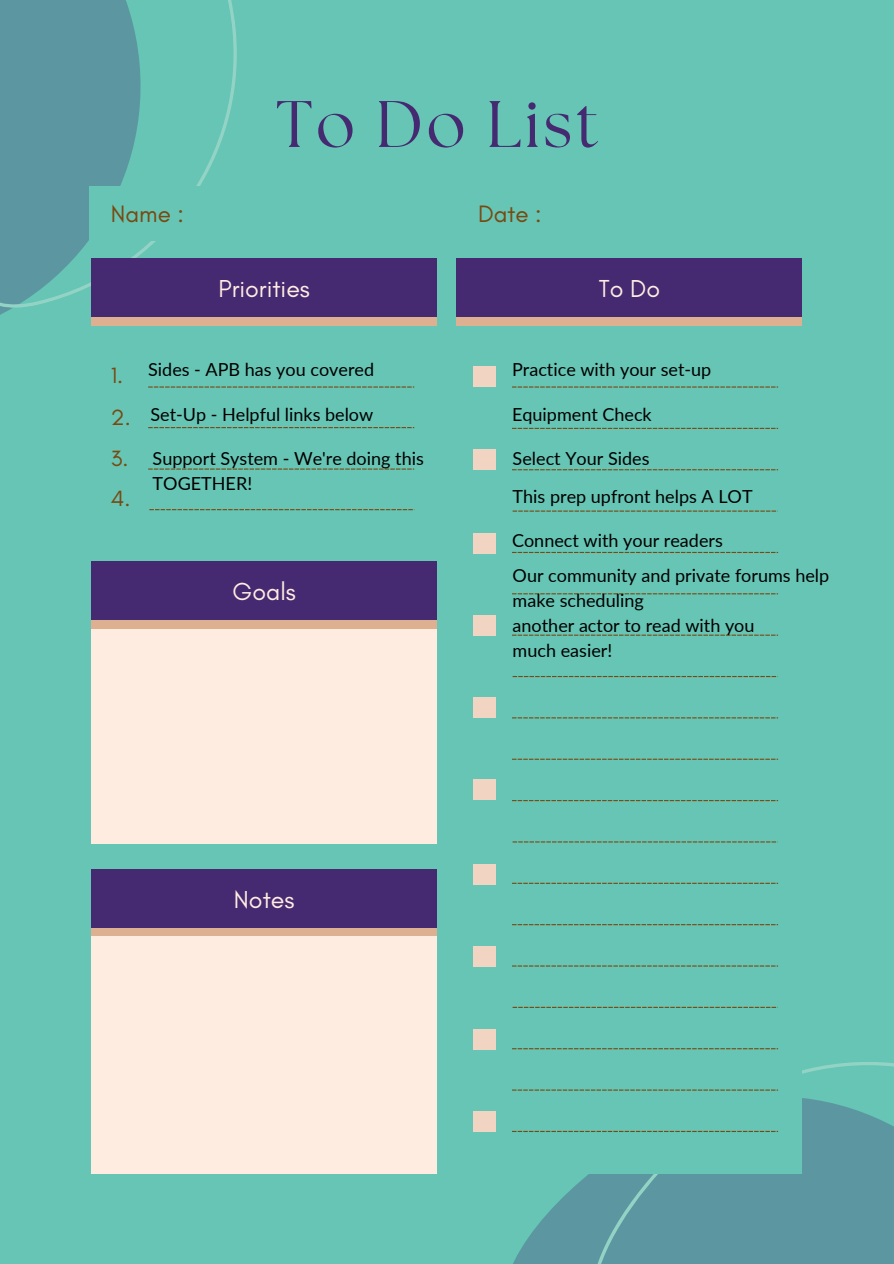
<style>
.page{position:relative;width:894px;height:1264px;background:#fff}
.page>*{position:absolute;margin:0;border:0;box-sizing:border-box;transform-origin:0 0}
.t1{font:65.55px "The Seasons";letter-spacing:.05em;color:#452a71}
.t2{font:24.9px "Glacial Indifference";color:#ffece1}
.t3{font:24.15px "Glacial Indifference";color:#794911}
.t4{font:22.5px "Glacial Indifference";color:#794911}
.t5{font:18px/24.8px "Lato";color:#000}
</style>
<div class="page">
<div style="left:0;top:0;width:893px;height:1263px;background:#66c5b4"></div>
<svg style="left:0;top:0;width:262px;height:315px;fill:#5c96a0"></svg>
<svg style="left:513px;top:1192px;width:56px;height:71px;fill:#5c96a0"></svg>
<svg style="left:569px;top:1062px;width:324px;height:201px;fill:#5c96a0"></svg>
<div style="left:89px;top:186px;width:348px;height:54px;background:#66c5b4"></div>
<div style="left:91px;top:259px;width:346px;height:59px;background:#452a71"></div>
<div style="left:91px;top:318px;width:346px;height:8px;background:#ddb092"></div>
<div style="left:91px;top:561px;width:346px;height:59px;background:#452a71"></div>
<div style="left:91px;top:620px;width:346px;height:8px;background:#ddb092"></div>
<div style="left:91px;top:869px;width:346px;height:59px;background:#452a71"></div>
<div style="left:91px;top:928px;width:346px;height:8px;background:#ddb092"></div>
<div style="left:456px;top:259px;width:346px;height:59px;background:#452a71"></div>
<div style="left:456px;top:318px;width:346px;height:8px;background:#ddb092"></div>
<div style="left:91px;top:628px;width:345px;height:215px;background:#ffece1"></div>
<div style="left:91px;top:936px;width:345px;height:238px;background:#ffece1"></div>
<div style="left:456px;top:326px;width:346px;height:847px;background:#66c5b4"></div>
<div style="left:473px;top:367px;width:23px;height:20px;background:#f1d5c2"></div>
<div style="left:473px;top:697px;width:23px;height:21px;background:#f1d5c2"></div>
<div style="left:473px;top:533px;width:23px;height:20px;background:#f1d5c2"></div>
<div style="left:473px;top:864px;width:23px;height:20px;background:#f1d5c2"></div>
<div style="left:473px;top:1029px;width:23px;height:20px;background:#f1d5c2"></div>
<div style="left:473px;top:449px;width:23px;height:20px;background:#f1d5c2"></div>
<div style="left:473px;top:780px;width:23px;height:20px;background:#f1d5c2"></div>
<div style="left:473px;top:615px;width:23px;height:20px;background:#f1d5c2"></div>
<div style="left:473px;top:946px;width:23px;height:20px;background:#f1d5c2"></div>
<div style="left:473px;top:1111px;width:23px;height:20px;background:#f1d5c2"></div>
<svg style="left:148px;top:386px;width:266px;height:1px"></svg>
<svg style="left:512px;top:386px;width:265px;height:1px"></svg>
<svg style="left:512px;top:552px;width:265px;height:1px"></svg>
<svg style="left:512px;top:717px;width:265px;height:1px"></svg>
<svg style="left:512px;top:882px;width:265px;height:1px"></svg>
<svg style="left:148px;top:427px;width:266px;height:1px"></svg>
<svg style="left:512px;top:428px;width:265px;height:1px"></svg>
<svg style="left:512px;top:593px;width:265px;height:1px"></svg>
<svg style="left:512px;top:758px;width:265px;height:1px"></svg>
<svg style="left:512px;top:924px;width:265px;height:1px"></svg>
<svg style="left:148px;top:468px;width:266px;height:1px"></svg>
<svg style="left:512px;top:469px;width:265px;height:1px"></svg>
<svg style="left:512px;top:634px;width:265px;height:1px"></svg>
<svg style="left:512px;top:800px;width:265px;height:1px"></svg>
<svg style="left:512px;top:965px;width:265px;height:1px"></svg>
<svg style="left:494px;top:1048px;width:283px;height:84px"></svg>
<svg style="left:149px;top:509px;width:266px;height:1px"></svg>
<svg style="left:512px;top:510px;width:266px;height:1px"></svg>
<svg style="left:512px;top:676px;width:266px;height:1px"></svg>
<svg style="left:512px;top:841px;width:266px;height:1px"></svg>
<svg style="left:512px;top:1006px;width:264px;height:1px"></svg>
<h2 class="t1" style="left:276px;top:94px;width:323px">To Do List</h2>
<p class="t3" style="left:111px;top:199px;width:74px">Name :</p>
<h1 class="t3" style="left:478px;top:199px;width:65px">Date :</h1>
<h2 class="t2" style="left:218px;top:274px;width:93px">Priorities</h2>
<h2 class="t2" style="left:598px;top:274px;width:63px">To Do</h2>
<h2 class="t4" style="left:111px;top:362px;width:14px">1.</h2>
<h2 class="t4" style="left:111px;top:403px;width:21px">2.</h2>
<h2 class="t4" style="left:111px;top:445px;width:19px">3.</h2>
<p class="t4" style="left:111px;top:484px;width:21px">4.</p>
<p class="t5" style="left:148px;top:357px;width:227px">Sides - APB has you covered</p>
<p class="t5" style="left:150px;top:401px;width:224px">Set-Up - Helpful links below</p>
<p class="t5" style="left:153px;top:446px;width:273px">Support System - We're doing this<br>TOGETHER!</p>
<h2 class="t2" style="left:232px;top:576px;width:65px">Goals</h2>
<p class="t5" style="left:512px;top:357px;width:201px">Practice with your set-up</p>
<p class="t5" style="left:512px;top:401px;width:141px">Equipment Check</p>
<p class="t5" style="left:512px;top:445px;width:138px">Select Your Sides</p>
<p class="t5" style="left:512px;top:484px;width:241px">This prep upfront helps A LOT</p>
<h2 class="t5" style="left:512px;top:527px;width:212px">Connect with your readers</h2>
<p class="t5" style="left:512px;top:563px;width:318px">Our community and private forums help make scheduling</p>
<p class="t5" style="left:512px;top:612px;width:243px">another actor to read with you</p>
<p class="t5" style="left:512px;top:637px;width:101px">much easier!</p>
<h2 class="t2" style="left:234px;top:884px;width:62px">Notes</h2>
</div>
